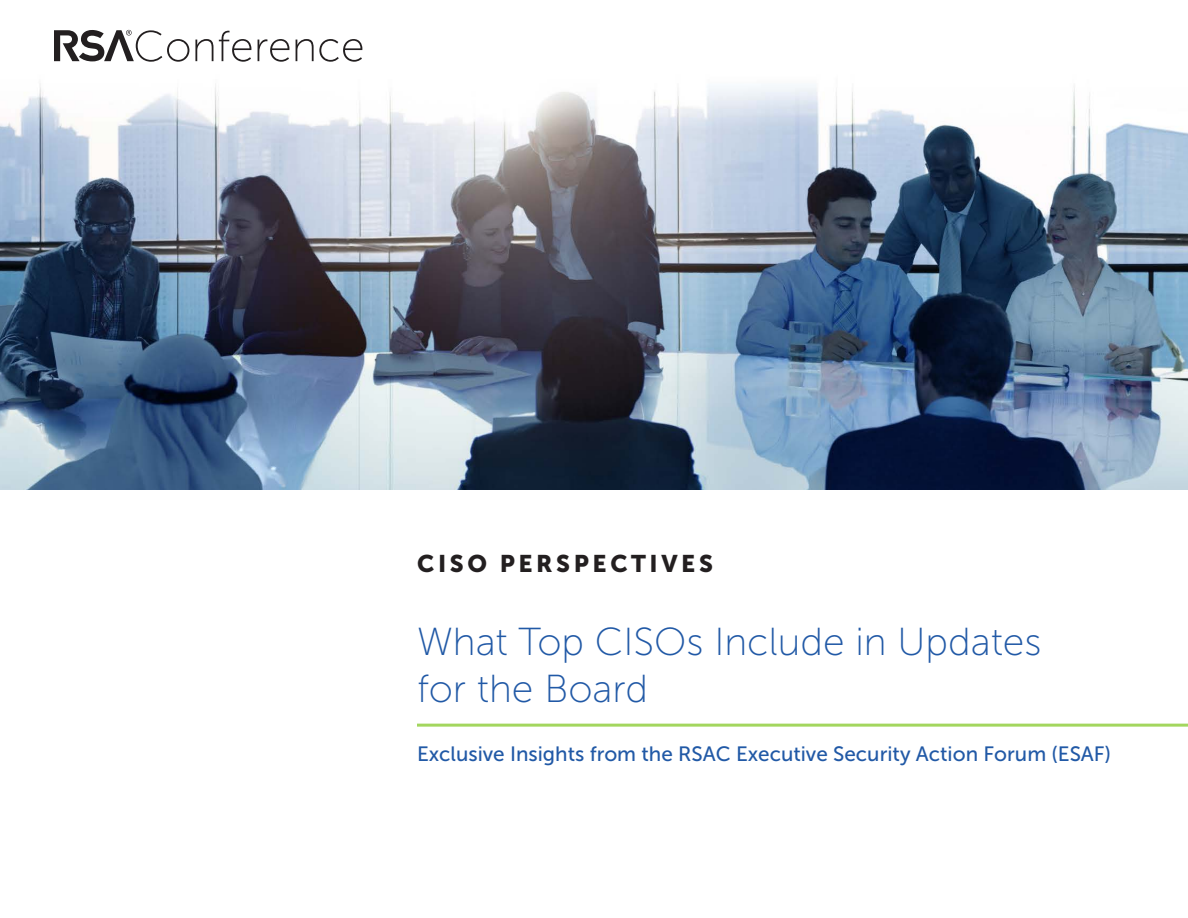
<style>
.page{position:relative;width:1188px;height:918px;background:#fff}
.page>*{position:absolute;margin:0;border:0;box-sizing:border-box;transform-origin:0 0}
.t1{font:39px/46.8px "Museo Sans 100";color:#2159a6}
.t2{font:24px "Museo Sans 900";letter-spacing:.15em;color:#231f20}
.t3{font:20.7px "Museo Sans 500";color:#2159a6}
</style>
<div class="page">
<img style="left:0;top:29px;width:1188px;height:460px">
<hr style="left:417px;top:724px;width:771px;height:3px;background:#a3d65e">
<svg style="left:195px;top:39px;width:18px;height:22px"></svg>
<svg style="left:219px;top:31px;width:32px;height:31px"></svg>
<svg style="left:258px;top:39px;width:31px;height:23px"></svg>
<svg style="left:296px;top:39px;width:66px;height:23px"></svg>
<svg style="left:54px;top:30px;width:135px;height:32px"></svg>
<p class="t2" style="left:417px;top:550px;width:297px">CISO PERSPECTIVES</p>
<h1 class="t1" style="left:417px;top:619px;width:626px">What Top CISOs Include in Updates for the Board</h1>
<p class="t3" style="left:417px;top:743px;width:696px">Exclusive Insights from the RSAC Executive Security Action Forum (ESAF)</p>
</div>
